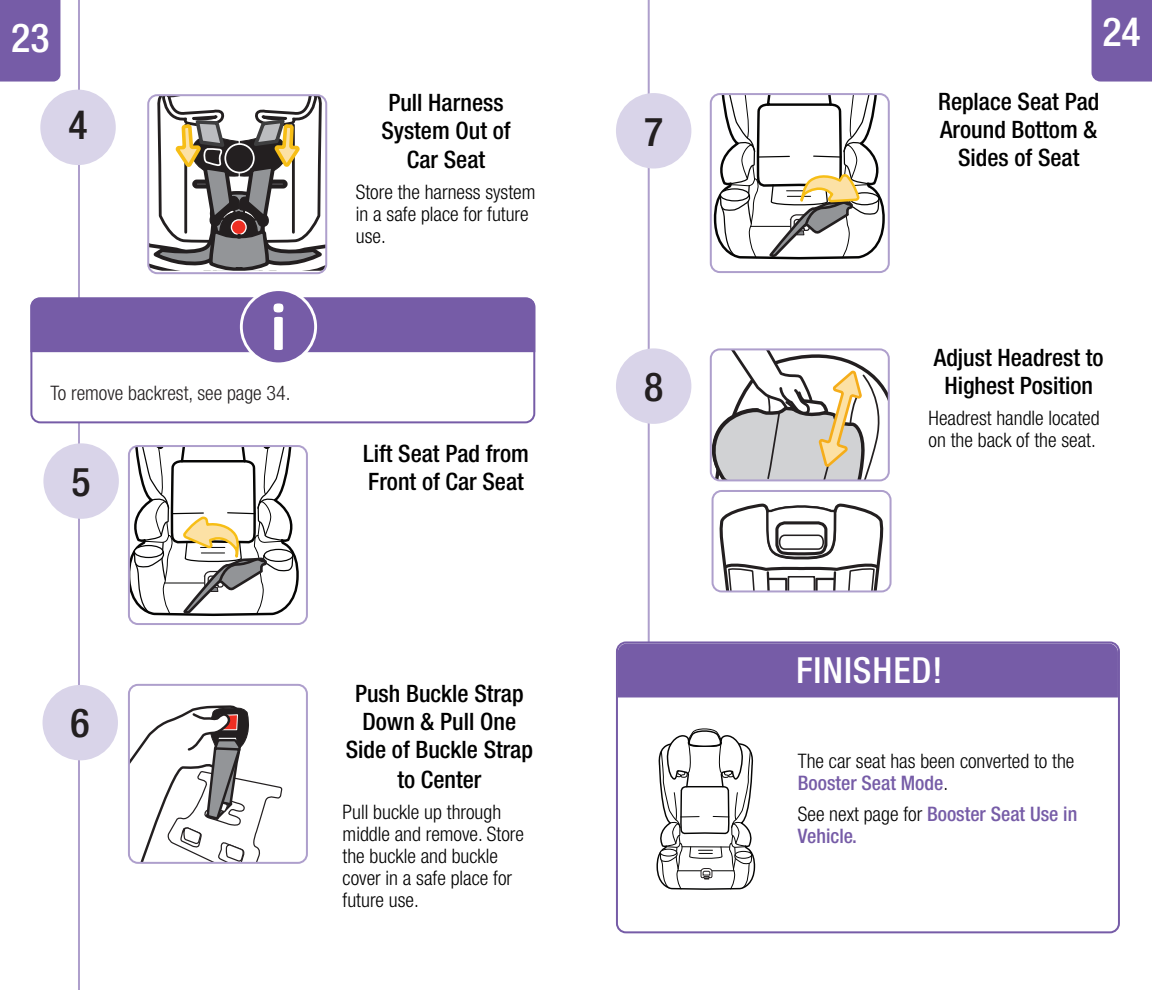
<style>
.page{position:relative;width:1152px;height:990px;background:#fff}
.page>*{position:absolute;margin:0;border:0;box-sizing:border-box;transform-origin:0 0}
.t1{font:500 condensed 40px "Helvetica Neue LT Std";color:#231f20}
.t2{font:500 condensed 40px "Helvetica Neue LT Std";color:#fff}
.t3{font:500 condensed 36px "Helvetica Neue LT Std";letter-spacing:.025em;color:#fff}
.t4{font:500 condensed 24px/28px "Helvetica Neue LT Std";color:#000;text-align:center}
.t5{font:300 condensed 20px/22px "Helvetica Neue LT Std";color:#000}
.t6{font:500 condensed 20px/22px "Helvetica Neue LT Std";color:#765ca7}
.t7{font:300 condensed 20px "Helvetica Neue LT Std";color:#231f20}
.s1{font-weight:500;color:#765ca7}
.s2{font-weight:300;color:#000}
</style>
<div class="page">
<div style="left:0;top:0;width:60px;height:82px;background:#765ca7"></div>
<div style="left:1092px;top:0;width:60px;height:82px;background:#765ca7"></div>
<hr style="left:78px;top:0;width:2px;height:990px;background:#ae9fcc">
<div style="left:40px;top:90px;width:76px;height:75px;background:#d9d4e9;border-radius:50%"></div>
<svg style="left:150px;top:97px;width:174px;height:174px"></svg>
<div style="left:147px;top:94px;width:180px;height:180px;border:2px solid #ae9fcc;border-radius:9px"></div>
<div style="left:43px;top:443px;width:76px;height:76px;background:#d9d4e9;border-radius:50%"></div>
<svg style="left:131px;top:448px;width:168px;height:172px"></svg>
<div style="left:128px;top:445px;width:180px;height:180px;border:2px solid #ae9fcc;border-radius:9px"></div>
<svg style="left:131px;top:705px;width:152px;height:156px"></svg>
<div style="left:128px;top:684px;width:180px;height:180px;border:2px solid #ae9fcc;border-radius:9px"></div>
<svg style="left:713px;top:96px;width:173px;height:164px"></svg>
<div style="left:710px;top:93px;width:180px;height:180px;border:2px solid #ae9fcc;border-radius:9px"></div>
<svg style="left:711px;top:351px;width:176px;height:129px"></svg>
<div style="left:710px;top:348px;width:180px;height:133px;border:2px solid #ae9fcc;border-radius:9px"></div>
<svg style="left:719px;top:503px;width:165px;height:86px"></svg>
<div style="left:712px;top:490px;width:180px;height:102px;border:2px solid #ae9fcc;border-radius:9px"></div>
<div style="left:43px;top:685px;width:75px;height:75px;background:#d9d4e9;border-radius:50%"></div>
<hr style="left:648px;top:0;width:2px;height:921px;background:#ae9fcc">
<div style="left:616px;top:93px;width:75px;height:76px;background:#d9d4e9;border-radius:50%"></div>
<div style="left:616px;top:348px;width:75px;height:76px;background:#d9d4e9;border-radius:50%"></div>
<div style="left:617px;top:642px;width:502px;height:290px;background:#fff;border-radius:9px"></div>
<div style="left:616px;top:641px;width:504px;height:292px;border:2px solid #765ca7;border-radius:9px"></div>
<div style="left:618px;top:643px;width:500px;height:54px;background:#765ca7"></div>
<svg style="left:656px;top:728px;width:100px;height:162px"></svg>
<hr style="left:682px;top:846px;width:48px;height:1px;background:#050504">
<div style="left:31px;top:299px;width:503px;height:123px;background:#fff;border-radius:9px"></div>
<div style="left:30px;top:298px;width:505px;height:125px;border:2px solid #765ca7;border-radius:9px"></div>
<svg style="left:241px;top:290px;width:75px;height:74px"></svg>
<div style="left:240px;top:288px;width:77px;height:77px;border:3px solid #fff;border-radius:50%"></div>
<div style="left:30px;top:298px;width:505px;height:54px;background:#765ca7"></div>
<h1 class="t2" style="left:11px;top:14px;width:40px">23</h1>
<h1 class="t2" style="left:1102px;top:8px;width:40px">24</h1>
<h1 class="t1" style="left:68px;top:101px;width:21px">4</h1>
<p class="t7" style="left:50px;top:382px;width:242px">To remove backrest, see page 34.</p>
<h1 class="t1" style="left:72px;top:458px;width:21px">5</h1>
<p class="t4" style="left:381px;top:88px;width:131px">Pull Harness<br>System Out of<br>Car Seat</p>
<p class="t5" style="left:356px;top:181px;width:181px">Store the harness system in a safe place for future use.</p>
<p class="t4" style="left:363px;top:439px;width:167px;text-align:left">Lift Seat Pad from<br>Front of Car Seat</p>
<h1 class="t1" style="left:71px;top:699px;width:21px">6</h1>
<p class="t4" style="left:346px;top:679px;width:189px;line-height:28.6px">Push Buckle Strap<br>Down &amp; Pull One<br>Side of Buckle Strap to Center</p>
<p class="t5" style="left:343px;top:801px;width:183px">Pull buckle up through middle and remove. Store the buckle and buckle cover in a safe place for future use.</p>
<h1 class="t1" style="left:644px;top:107px;width:21px">7</h1>
<h1 class="t1" style="left:644px;top:363px;width:21px">8</h1>
<p class="t4" style="left:938px;top:87px;width:163px">Replace Seat Pad<br>Around Bottom &amp;<br>Sides of Seat</p>
<p class="t4" style="left:934px;top:343px;width:171px">Adjust Headrest to<br>Highest Position</p>
<p class="t5" style="left:929px;top:406px;width:173px">Headrest handle located on the back of the seat.</p>
<h2 class="t3" style="left:796px;top:648px;width:148px">FINISHED!</h2>
<p class="t5" style="left:798px;top:750px;width:278px">The car seat has been converted to the<br><span class="s1">Booster Seat Mode</span>.</p>
<p class="t6" style="left:798px;top:802px;width:281px"><span class="s2">See next page for</span> Booster Seat Use in<br>Vehicle.</p>
</div>
